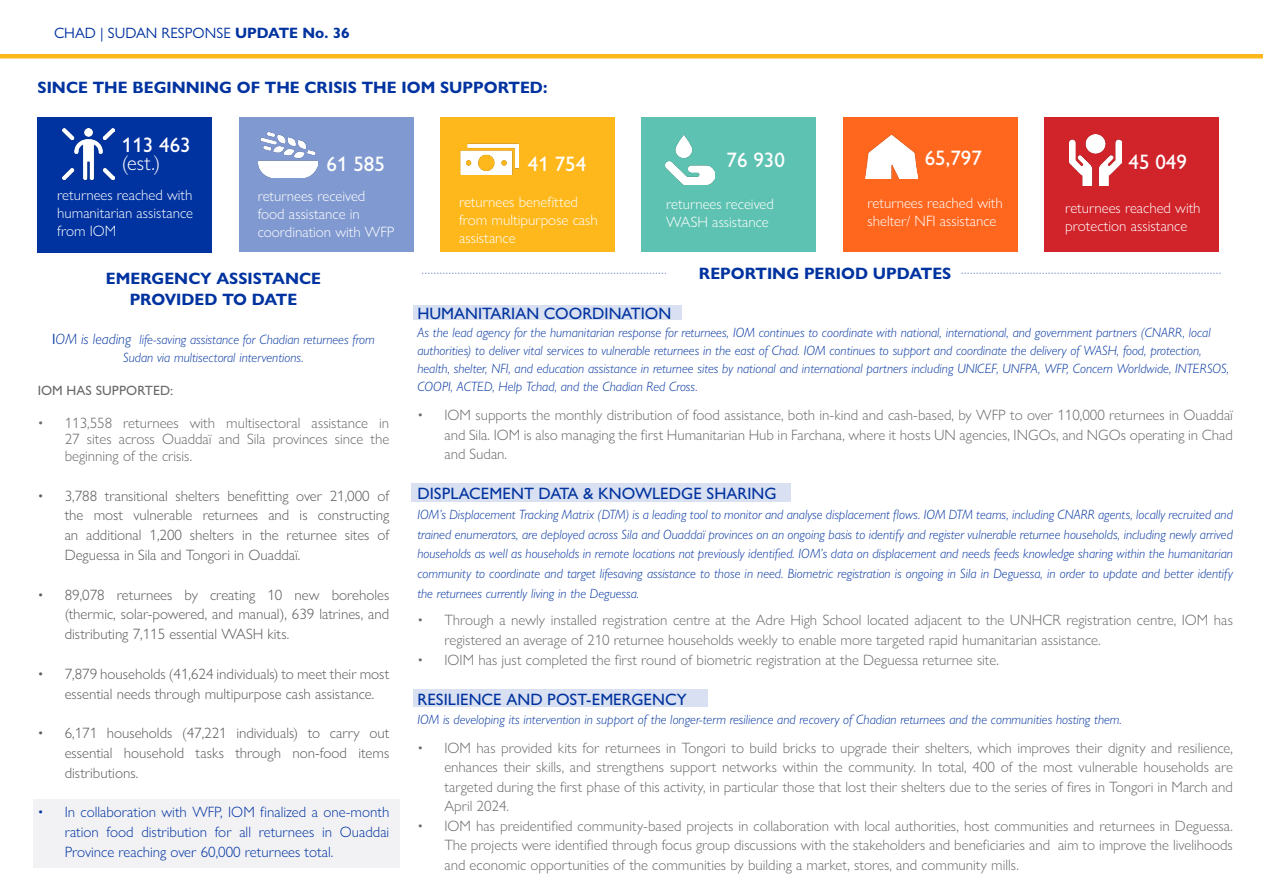
<style>
.page{position:relative;width:1263px;height:893px;background:#fff}
.page>*{position:absolute;margin:0;border:0;box-sizing:border-box;transform-origin:0 0}
.t1{font:500 21px "Gill Sans Nova";color:#fff}
.t2{font:300 21px "Gill Sans Nova";color:#fff}
.t3{font:700 16.5px/21px "Gill Sans Nova";color:#0033a0;text-align:center}
.t4{font:500 16.5px "Gill Sans Nova";color:#0033a0}
.t5{font:300 15px/19.5px "Gill Sans Nova";color:#686968;text-align:justify}
.t6{font:300 15px/19.8px "Gill Sans Nova";color:#5a595c;text-align:justify}
.t7{font:300 15px/18px "Gill Sans Nova";color:#fff}
.t8{font:300 15px/19.8px "Gill Sans Nova";color:#0033a0;text-align:justify}
.t9{font:15px "Gill Sans Nova";color:#0033a0}
.t10{font:italic 300 13.5px/18px "Gill Sans Nova";color:#0033a0}
.t11{font:500 13.5px "Gill Sans Nova";color:#686968}
.s1{font-weight:700}
.s2{font-weight:400;font-style:normal;font-size:15px}
.s3{font-size:15px}
</style>
<div class="page">
<div style="left:0;top:54px;width:1263px;height:5px;background:#ffb81c"></div>
<div style="left:33px;top:799px;width:366px;height:69px;background:#f2f2f5"></div>
<svg style="left:422px;top:273px;width:799px;height:1px"></svg>
<div style="left:666px;top:249px;width:294px;height:41px;background:#fff"></div>
<div style="left:413px;top:689px;width:294px;height:18px;background:#d9e0f1"></div>
<div style="left:411px;top:484px;width:379px;height:18px;background:#d9e0f1"></div>
<div style="left:413px;top:305px;width:269px;height:14px;background:#d9e0f1"></div>
<div style="left:38px;top:117px;width:174px;height:135px;background:#0033a0"></div>
<img style="left:63px;top:128px;width:51px;height:51px">
<div style="left:440px;top:117px;width:174px;height:135px;background:#ffb81c"></div>
<img style="left:460px;top:143px;width:58px;height:32px">
<div style="left:843px;top:117px;width:174px;height:134px;background:#ff671f"></div>
<img style="left:866px;top:135px;width:51px;height:44px">
<div style="left:641px;top:117px;width:175px;height:134px;background:#5ec2b2"></div>
<img style="left:665px;top:135px;width:49px;height:50px">
<div style="left:1044px;top:117px;width:174px;height:134px;background:#d1232a"></div>
<img style="left:1069px;top:134px;width:52px;height:52px">
<div style="left:239px;top:117px;width:174px;height:135px;background:#8099d0"></div>
<img style="left:258px;top:132px;width:59px;height:45px">
<p class="t9" style="left:54px;top:24px;width:297px">CHAD | SUDAN RESPONSE <span class="s1">UPDATE No. 36</span></p>
<p class="t3" style="left:38px;top:76px;width:511px">SINCE THE BEGINNING OF THE CRISIS THE IOM SUPPORTED:</p>
<h1 class="t1" style="left:122px;top:132px;width:70px">113 463</h1>
<h1 class="t2" style="left:122px;top:150px;width:40px">(est.)</h1>
<p class="t7" style="left:57px;top:186px;width:137px;text-align:justify">returnees reached with humanitarian assistance from IOM</p>
<h1 class="t1" style="left:327px;top:151px;width:60px">61 585</h1>
<p class="t7" style="left:258px;top:187px;width:138px">returnees received food assistance in coordination with WFP</p>
<h1 class="t1" style="left:528px;top:151px;width:60px">41 754</h1>
<p class="t7" style="left:459px;top:193px;width:140px">returnees benefitted from multipurpose cash assistance</p>
<h1 class="t1" style="left:727px;top:147px;width:60px">76 930</h1>
<p class="t7" style="left:666px;top:195px;width:109px">returnees received<br>WASH assistance</p>
<h1 class="t1" style="left:925px;top:145px;width:59px">65,797</h1>
<p class="t7" style="left:867px;top:193px;width:137px">returnees reached with shelter/ NFI assistance</p>
<h1 class="t1" style="left:1128px;top:149px;width:60px">45 049</h1>
<p class="t7" style="left:1065px;top:199px;width:137px">returnees reached with protection assistance</p>
<p class="t3" style="left:106px;top:268px;width:217px">EMERGENCY ASSISTANCE<br>PROVIDED TO DATE</p>
<p class="t10" style="left:52px;top:330px;width:324px;text-align:center"><span class="s2">I</span><span class="s3">OM is leading</span> life-saving assistance for Chadian returnees from<br>Sudan via multisectoral interventions.</p>
<p class="t11" style="left:38px;top:382px;width:137px">IOM HAS SUPPORTED:</p>
<p class="t5" style="left:65px;top:414px;width:326px;line-height:16.5px;text-indent:-27px">• 113,558 returnees with multisectoral assistance in 27 sites across Ouaddaï and Sila provinces since the beginning of the crisis.</p>
<p class="t6" style="left:65px;top:485px;width:326px;text-indent:-27px">• 3,788 transitional shelters benefitting over 21,000 of the most vulnerable returnees and is constructing an additional 1,200 shelters in the returnee sites of Deguessa in Sila and Tongori in Ouaddaï.</p>
<p class="t6" style="left:65px;top:584px;width:326px;text-indent:-27px">• 89,078 returnees by creating 10 new boreholes (thermic, solar-powered, and manual), 639 latrines, and distributing 7,115 essential WASH kits.</p>
<p class="t6" style="left:65px;top:664px;width:326px;text-indent:-27px">• 7,879 households (41,624 individuals) to meet their most essential needs through multipurpose cash assistance.</p>
<p class="t6" style="left:65px;top:723px;width:326px;text-indent:-27px">• 6,171 households (47,221 individuals) to carry out essential household tasks through non-food items distributions.</p>
<p class="t8" style="left:65px;top:802px;width:326px;text-indent:-27px">• In collaboration with WFP, IOM finalized a one-month ration food distribution for all returnees in Ouaddai Province reaching over 60,000 returnees total.</p>
<p class="t3" style="left:699px;top:263px;width:254px">REPORTING PERIOD UPDATES</p>
<p class="t4" style="left:417px;top:303px;width:255px">HUMANITARIAN COORDINATION</p>
<p class="t10" style="left:417px;top:323px;width:813px">As the lead agency for the humanitarian response for returnees, IOM continues to coordinate with national, international, and government partners (CNARR, local authorities) to deliver vital services to vulnerable returnees in the east of Chad. IOM continues to support and coordinate the delivery of WASH, food, protection, health, shelter, NFI, and education assistance in returnee sites by national and international partners including UNICEF, UNFPA, WFP, Concern Worldwide, INTERSOS, COOPI, ACTED, Help Tchad, and the Chadian Red Cross.</p>
<p class="t5" style="left:444px;top:405px;width:790px;text-indent:-27px">• IOM supports the monthly distribution of food assistance, both in-kind and cash-based, by WFP to over 110,000 returnees in Ouaddaï and Sila. IOM is also managing the first Humanitarian Hub in Farchana, where it hosts UN agencies, INGOs, and NGOs operating in Chad and Sudan.</p>
<p class="t4" style="left:417px;top:483px;width:361px">DISPLACEMENT DATA &amp; KNOWLEDGE SHARING</p>
<p class="t10" style="left:417px;top:504px;width:817px;line-height:19.8px;text-align:justify">IOM’s Displacement Tracking Matrix (DTM) is a leading tool to monitor and analyse displacement flows. IOM DTM teams, including CNARR agents, locally recruited and trained enumerators, are deployed across Sila and Ouaddaï provinces on an ongoing basis to identify and register vulnerable returnee households, including newly arrived households as well as households in remote locations not previously identified. IOM’s data on displacement and needs feeds knowledge sharing within the humanitarian community to coordinate and target lifesaving assistance to those in need. Biometric registration is ongoing in Sila in Deguessa, in order to update and better identify the returnees currently living in the Deguessa.</p>
<p class="t5" style="left:444px;top:610px;width:790px;text-indent:-27px">• Through a newly installed registration centre at the Adre High School located adjacent to the UNHCR registration centre, IOM has registered an average of 210 returnee households weekly to enable more targeted rapid humanitarian assistance.</p>
<p class="t5" style="left:417px;top:650px;width:583px">• IOIM has just completed the first round of biometric registration at the Deguessa returnee site.</p>
<p class="t4" style="left:417px;top:689px;width:271px">RESILIENCE AND POST-EMERGENCY</p>
<p class="t10" style="left:417px;top:710px;width:706px">IOM is developing its intervention in support of the longer-term resilience and recovery of Chadian returnees and the communities hosting them.</p>
<p class="t5" style="left:444px;top:737px;width:790px;text-indent:-27px">• IOM has provided kits for returnees in Tongori to build bricks to upgrade their shelters, which improves their dignity and resilience, enhances their skills, and strengthens support networks within the community. In total, 400 of the most vulnerable households are targeted during the first phase of this activity, in particular those that lost their shelters due to the series of fires in Tongori in March and April 2024.</p>
<p class="t5" style="left:444px;top:815px;width:790px;text-indent:-27px">• IOM has preidentified community-based projects in collaboration with local authorities, host communities and returnees in Deguessa.<br>The projects were identified through focus group discussions with the stakeholders and beneficiaries and aim to improve the livelihoods and economic opportunities of the communities by building a market, stores, and community mills.</p>
</div>
